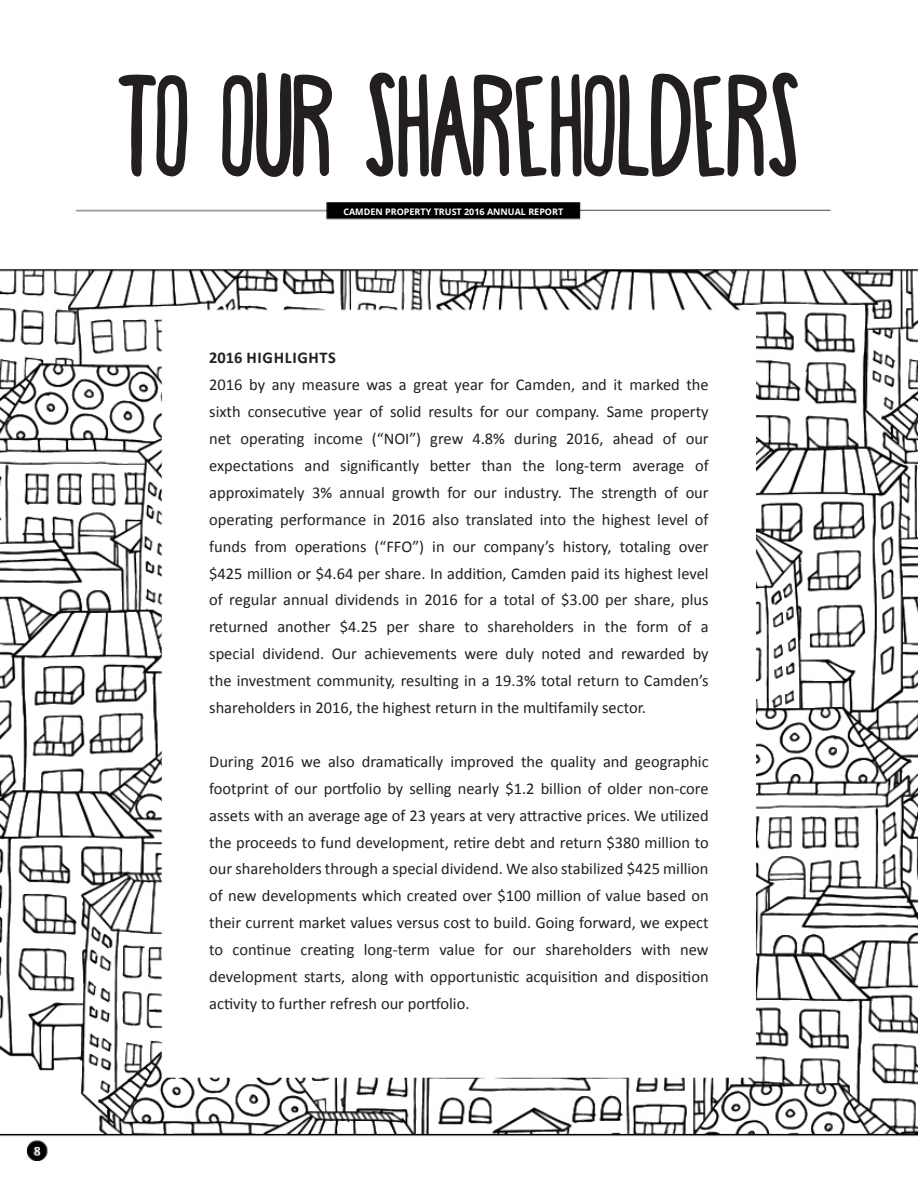
<style>
.page{position:relative;width:918px;height:1188px;background:#fff}
.page>*{position:absolute;margin:0;border:0;box-sizing:border-box;transform-origin:0 0}
.t1{font:condensed 137.85px "Happy Fox";color:#231f20}
.t2{font:16.5px/26.8px "Calibri";color:#231f20;text-align:justify}
.t3{font:700 16.5px "Calibri";letter-spacing:.04em;color:#231f20}
.t4{font:700 9px "Open Sans";color:#fff}
</style>
<div class="page">
<img style="left:0;top:202px;width:918px;height:959px">
<p class="t1" style="left:119px;top:42px;width:682px">TO OUR SHAREHOLDERS</p>
<p class="t4" style="left:343px;top:205px;width:221px">CAMDEN PROPERTY TRUST 2016 ANNUAL REPORT</p>
<p class="t3" style="left:209px;top:348px;width:128px">2016 HIGHLIGHTS</p>
<p class="t2" style="left:209px;top:371px;width:501px">2016 by any measure was a great year for Camden, and it marked the sixth consecutive year of solid results for our company. Same property net operating income (“NOI”) grew 4.8% during 2016, ahead of our expectations and significantly better than the long-term average of approximately 3% annual growth for our industry. The strength of our operating performance in 2016 also translated into the highest level of funds from operations (“FFO”) in our company’s history, totaling over $425 million or $4.64 per share. In addition, Camden paid its highest level of regular annual dividends in 2016 for a total of $3.00 per share, plus returned another $4.25 per share to shareholders in the form of a special dividend. Our achievements were duly noted and rewarded by the investment community, resulting in a 19.3% total return to Camden’s shareholders in 2016, the highest return in the multifamily sector.</p>
<p class="t2" style="left:209px;top:747px;width:501px">During 2016 we also dramatically improved the quality and geographic footprint of our portfolio by selling nearly $1.2 billion of older non-core assets with an average age of 23 years at very attractive prices. We utilized the proceeds to fund development, retire debt and return $380 million to our shareholders through a special dividend. We also stabilized $425 million of new developments which created over $100 million of value based on their current market values versus cost to build. Going forward, we expect to continue creating long-term value for our shareholders with new development starts, along with opportunistic acquisition and disposition activity to further refresh our portfolio.</p>
</div>
